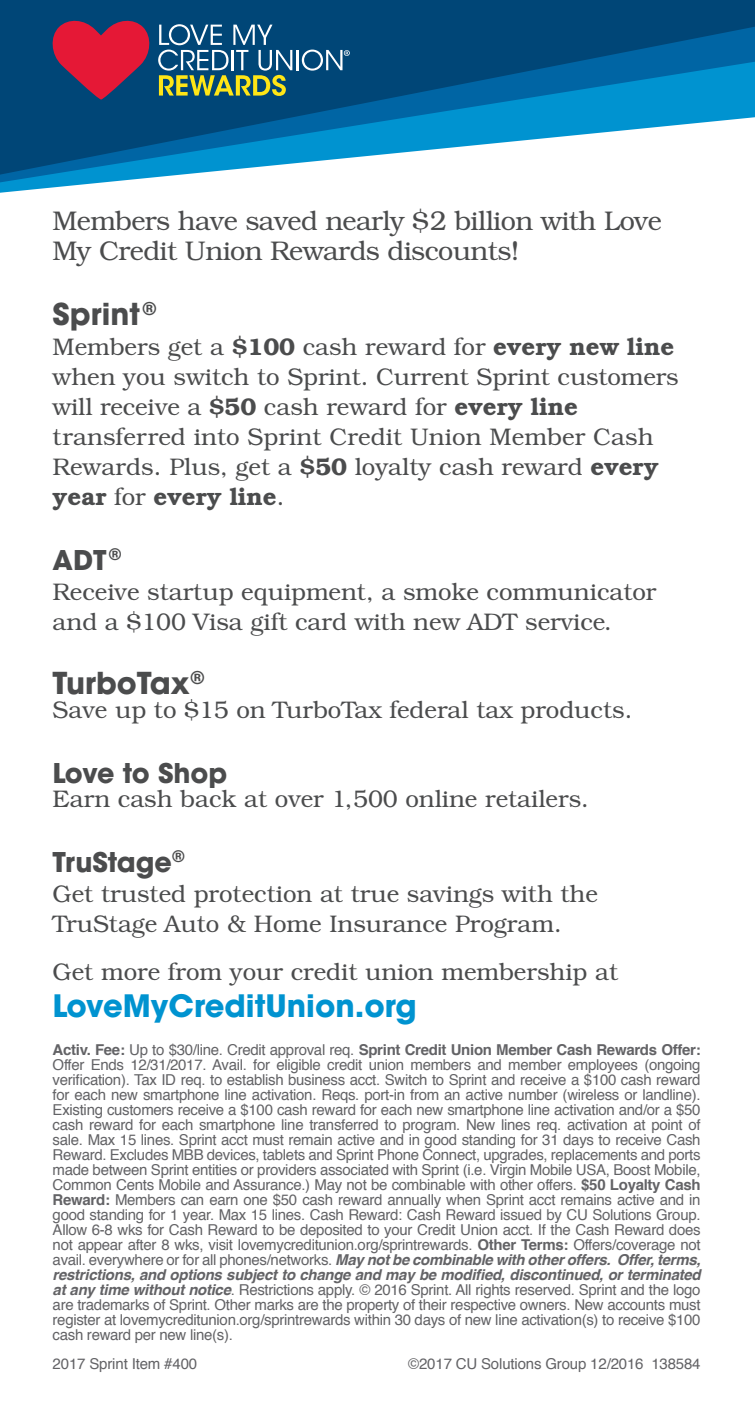
<style>
.page{position:relative;width:755px;height:1427px;background:#fff}
.page>*{position:absolute;margin:0;border:0;box-sizing:border-box;transform-origin:0 0}
.t1{font:700 30.6px "ITC Avant Garde Std";color:#0093d0}
.t2{font:700 30px "ITC Avant Garde Std";color:#4b4c4d}
.t3{font:300 27px/30px "Bookman";letter-spacing:-.02em;color:#4b4c4d}
.t4{font:700 27px "ITC Avant Garde Std";color:#4b4c4d}
.t5{font:700 27px "ITC Avant Garde Std";letter-spacing:-.02em;color:#4b4c4d}
.t6{font:300 24px/30px "Bookman";color:#4b4c4d}
.t7{font:15px/15px "Helvetica";letter-spacing:-.02em;color:#636366;text-align:justify}
.s1{font-weight:600}
.s2{font-weight:700}
.s3{font-weight:700;font-style:italic}
</style>
<div class="page">
<div style="left:0;top:0;width:755px;height:21px;background:#004677"></div>
<svg style="left:0;top:21px;width:755px;height:166px"></svg>
<hr style="left:296px;top:50px;width:3px;height:20px;background:#fff">
<svg style="left:158px;top:24px;width:134px;height:72px;background:#47767c"></svg>
<svg style="left:53px;top:21px;width:99px;height:79px;background:#95274c"></svg>
<svg style="left:302px;top:50px;width:48px;height:21px"></svg>
<h3 class="t3" style="left:53px;top:207px;width:611px">Members have saved nearly $2 billion with Love<br>My Credit Union Rewards discounts!</h3>
<h2 class="t2" style="left:53px;top:295px;width:105px">Sprint <sup>®</sup></h2>
<p class="t6" style="left:53px;top:332px;width:627px">Members get a <span class="s1">$100</span> cash reward for <span class="s1">every new line </span>when you switch to Sprint. Current Sprint customers will receive a <span class="s1">$50</span> cash reward for <span class="s1">every line </span>transferred into Sprint Credit Union Member Cash Rewards. Plus, get a <span class="s1">$50</span> loyalty cash reward <span class="s1">every year</span> for <span class="s1">every line</span>.</p>
<h3 class="t4" style="left:53px;top:542px;width:70px">ADT <sup>®</sup></h3>
<h3 class="t6" style="left:53px;top:577px;width:605px">Receive startup equipment, a smoke communicator and a $100 Visa gift card with new ADT service.</h3>
<h2 class="t2" style="left:53px;top:664px;width:153px">TurboTax<sup>®</sup></h2>
<h3 class="t6" style="left:53px;top:695px;width:581px">Save up to $15 on TurboTax federal tax products.</h3>
<h3 class="t5" style="left:53px;top:755px;width:176px">Love to Shop</h3>
<h3 class="t6" style="left:53px;top:784px;width:538px">Earn cash back at over 1,500 online retailers.</h3>
<h3 class="t4" style="left:53px;top:844px;width:134px">TruStage<sup>®</sup></h3>
<h3 class="t6" style="left:53px;top:879px;width:547px">Get trusted protection at true savings with the<br>TruStage Auto &amp; Home Insurance Program.</h3>
<h3 class="t6" style="left:53px;top:957px;width:567px">Get more from your credit union membership at</h3>
<h1 class="t1" style="left:53px;top:986px;width:366px">LoveMyCreditUnion.org</h1>
<p class="t7" style="left:53px;top:1043px;width:650px"><span class="s2">Activ. Fee:</span> Up to $30/line. Credit approval req. <span class="s2">Sprint Credit Union Member Cash Rewards Offer:<br></span>Offer Ends 12/31/2017. Avail. for eligible credit union members and member employees (ongoing verification). Tax ID req. to establish business acct. Switch to Sprint and receive a $100 cash reward for each new smartphone line activation. Reqs. port-in from an active number (wireless or landline).<br>Existing customers receive a $100 cash reward for each new smartphone line activation and/or a $50 cash reward for each smartphone line transferred to program. New lines req. activation at point of sale. Max 15 lines. Sprint acct must remain active and in good standing for 31 days to receive Cash Reward. Excludes MBB devices, tablets and Sprint Phone Connect, upgrades, replacements and ports made between Sprint entities or providers associated with Sprint (i.e. Virgin Mobile USA, Boost Mobile, Common Cents Mobile and Assurance.) May not be combinable with other offers. <span class="s2">$50 Loyalty Cash Reward:</span> Members can earn one $50 cash reward annually when Sprint acct remains active and in good standing for 1 year. Max 15 lines. Cash Reward: Cash Reward issued by CU Solutions Group.<br>Allow 6-8 wks for Cash Reward to be deposited to your Credit Union acct. If the Cash Reward does not appear after 8 wks, visit lovemycreditunion.org/sprintrewards. <span class="s2">Other Terms:</span> Offers/coverage not avail. everywhere or for all phones/networks. <span class="s3">May not be combinable with other offers. Offer, terms, restrictions, and options subject to change and may be modified, discontinued, or terminated at any time without notice</span>. Restrictions apply. © 2016 Sprint. All rights reserved. Sprint and the logo are trademarks of Sprint. Other marks are the property of their respective owners. New accounts must register at lovemycreditunion.org/sprintrewards within 30 days of new line activation(s) to receive $100 cash reward per new line(s).</p>
<p class="t7" style="left:53px;top:1356px;width:146px">2017 Sprint Item #400</p>
<p class="t7" style="left:408px;top:1356px;width:294px">©2017 CU Solutions Group 12/2016 138584</p>
</div>
